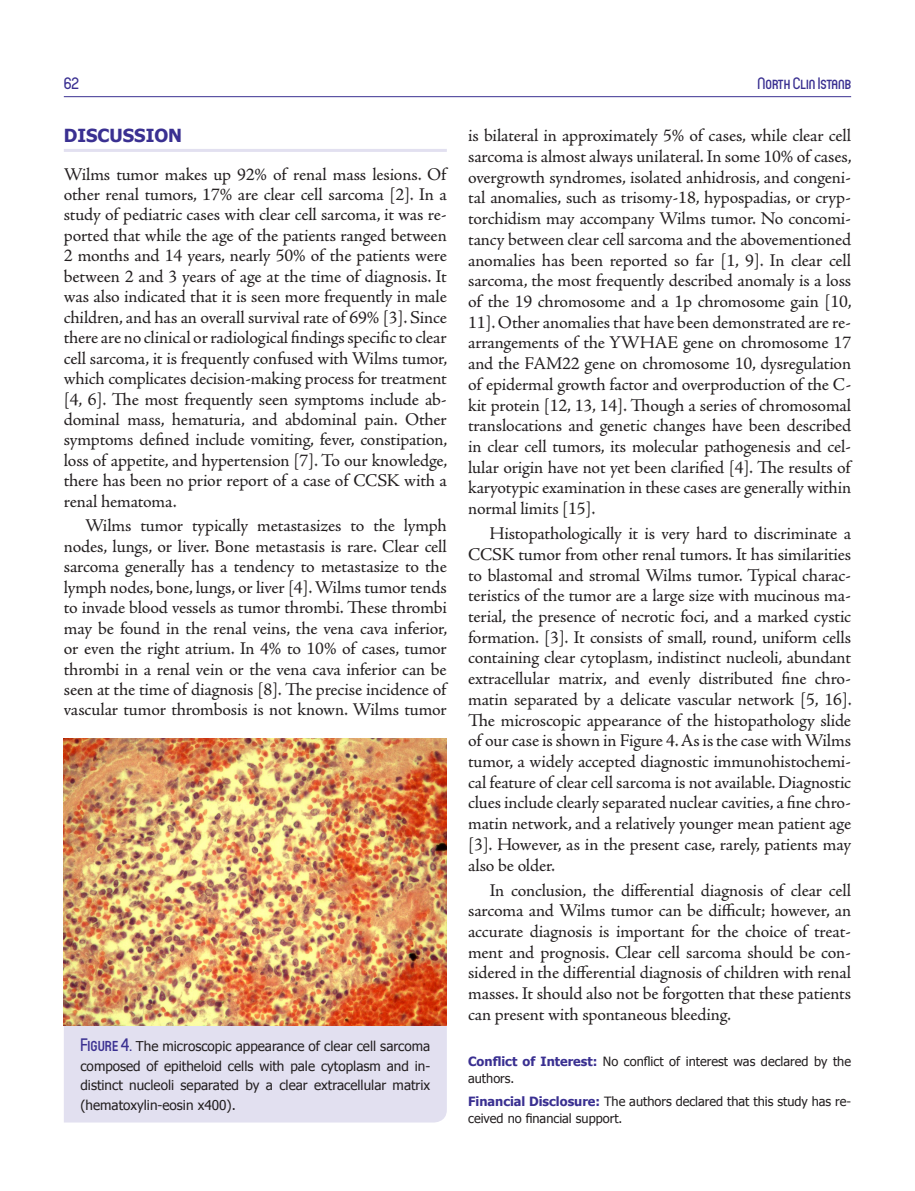
<style>
.page{position:relative;width:915px;height:1191px;background:#fff}
.page>*{position:absolute;margin:0;border:0;box-sizing:border-box;transform-origin:0 0}
._01__Yazı_Metni_NCI{font:18px/20.7px "Adobe Jenson Pro";letter-spacing:-.01em;color:#231f20;text-align:justify}
._06__Yazı_Konu_Basli{font:700 18px "Tahoma";color:#3a3091}
.t1{font:500 16.5px "Circula";color:#3a3091}
._10__Sekil_altyazısı{font:13.5px/19.5px "Tahoma";color:#231f20;text-align:justify}
._01__Yazı_Metni_NCI-2{font:12.75px/17px "Tahoma";color:#231f20}
.s1{font-family:"Circula";font-weight:500;font-size:18px;color:#3a3091}
.s2{font-weight:700;color:#3a3091}
</style>
<div class="page">
<hr style="left:64px;top:149px;width:382px;height:3px;background:#e2e0f0">
<hr style="left:64px;top:96px;width:786px;height:1px;background:#3a3091">
<div style="left:64px;top:1026px;width:382px;height:96px;background:#e2e0f0"></div>
<img style="left:64px;top:739px;width:382px;height:287px">
<p class="t1" style="left:64px;top:73px;width:17px">62</p>
<p class="t1" style="left:757px;top:73px;width:95px">North Clin Istanb</p>
<p class="_06__Yazı_Konu_Basli" style="left:64px;top:123px;width:120px">DISCUSSION</p>
<p class="_01__Yazı_Metni_NCI" style="left:64px;top:164px;width:385px">Wilms tumor makes up 92% of renal mass lesions. Of other renal tumors, 17% are clear cell sarcoma [2]. In a study of pediatric cases with clear cell sarcoma, it was re&shy;ported that while the age of the patients ranged between 2 months and 14 years, nearly 50% of the patients were between 2 and 3 years of age at the time of diagnosis. It was also indicated that it is seen more frequently in male children, and has an overall survival rate of 69% [3]. Since there are no clinical or radiological findings specific to clear cell sarcoma, it is frequently confused with Wilms tumor, which complicates decision-making process for treatment [4, 6]. The most frequently seen symptoms include ab&shy;dominal mass, hematuria, and abdominal pain. Other symptoms defined include vomiting, fever, constipation, loss of appetite, and hypertension [7]. To our knowledge, there has been no prior report of a case of CCSK with a renal hematoma.</p>
<p class="_01__Yazı_Metni_NCI" style="left:64px;top:516px;width:385px;text-indent:21px">Wilms tumor typically metastasizes to the lymph nodes, lungs, or liver. Bone metastasis is rare. Clear cell sarcoma generally has a tendency to metastasize to the lymph nodes, bone, lungs, or liver [4]. Wilms tumor tends to invade blood vessels as tumor thrombi. These thrombi may be found in the renal veins, the vena cava inferior, or even the right atrium. In 4% to 10% of cases, tumor thrombi in a renal vein or the vena cava inferior can be seen at the time of diagnosis [8]. The precise incidence of vascular tumor thrombosis is not known. Wilms tumor</p>
<p class="_10__Sekil_altyazısı" style="left:80px;top:1036px;width:351px"><span class="s1">Figure 4.</span> The microscopic appearance of clear cell sarcoma composed of epitheloid cells with pale cytoplasm and in&shy;distinct nucleoli separated by a clear extracellular matrix (hematoxylin-eosin x400).</p>
<p class="_01__Yazı_Metni_NCI" style="left:468px;top:126px;width:385px">is bilateral in approximately 5% of cases, while clear cell sarcoma is almost always unilateral. In some 10% of cases, overgrowth syndromes, isolated anhidrosis, and congeni&shy;tal anomalies, such as trisomy-18, hypospadias, or cryp&shy;torchidism may accompany Wilms tumor. No concomi&shy;tancy between clear cell sarcoma and the abovementioned anomalies has been reported so far [1, 9]. In clear cell sarcoma, the most frequently described anomaly is a loss of the 19 chromosome and a 1p chromosome gain [10, 11]. Other anomalies that have been demonstrated are re&shy;arrangements of the YWHAE gene on chromosome 17 and the FAM22 gene on chromosome 10, dysregulation of epidermal growth factor and overproduction of the C&shy;kit protein [12, 13, 14]. Though a series of chromosomal translocations and genetic changes have been described in clear cell tumors, its molecular pathogenesis and cel&shy;lular origin have not yet been clarified [4]. The results of karyotypic examination in these cases are generally within normal limits [15].</p>
<p class="_01__Yazı_Metni_NCI" style="left:468px;top:523px;width:385px;text-indent:21px">Histopathologically it is very hard to discriminate a CCSK tumor from other renal tumors. It has similarities to blastomal and stromal Wilms tumor. Typical charac&shy;teristics of the tumor are a large size with mucinous ma&shy;terial, the presence of necrotic foci, and a marked cystic formation. [3]. It consists of small, round, uniform cells containing clear cytoplasm, indistinct nucleoli, abundant extracellular matrix, and evenly distributed fine chro&shy;matin separated by a delicate vascular network [5, 16].<br>The microscopic appearance of the histopathology slide of our case is shown in Figure 4. As is the case with Wilms tumor, a widely accepted diagnostic immunohistochemi&shy;cal feature of clear cell sarcoma is not available. Diagnostic clues include clearly separated nuclear cavities, a fine chro&shy;matin network, and a relatively younger mean patient age [3]. However, as in the present case, rarely, patients may also be older.</p>
<p class="_01__Yazı_Metni_NCI" style="left:468px;top:880px;width:384px;text-indent:21px">In conclusion, the differential diagnosis of clear cell sarcoma and Wilms tumor can be difficult; however, an accurate diagnosis is important for the choice of treat&shy;ment and prognosis. Clear cell sarcoma should be con&shy;sidered in the differential diagnosis of children with renal masses. It should also not be forgotten that these patients can present with spontaneous bleeding.</p>
<p class="_01__Yazı_Metni_NCI-2" style="left:468px;top:1052px;width:384px"><span class="s2">Conflict of Interest:</span> No conflict of interest was declared by the authors.</p>
<p class="_01__Yazı_Metni_NCI-2" style="left:468px;top:1092px;width:384px"><span class="s2">Financial Disclosure:</span> The authors declared that this study has re&shy;ceived no financial support.</p>
</div>
